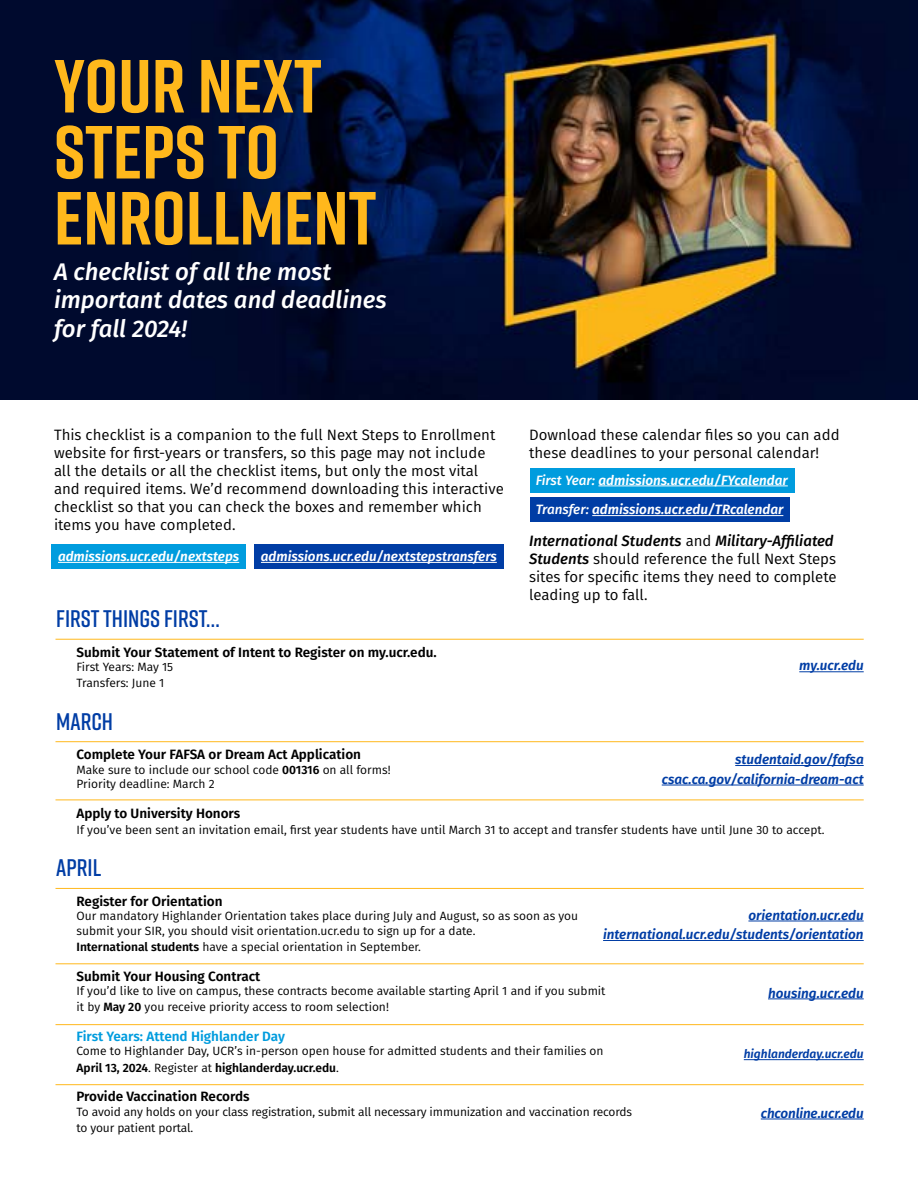
<style>
.page{position:relative;width:918px;height:1188px;background:#fff}
.page>*{position:absolute;margin:0;border:0;box-sizing:border-box;transform-origin:0 0}
.t1{font:700 75px/66px "Rift";color:#ffb81c}
.t2{font:italic 500 24px/28.5px "Fira Sans";color:#fff}
.t3{font:600 24px "Rift";color:#003da5}
.t4{font:15px/18px "Fira Sans";color:#000}
.t5{font:600 13.5px "Fira Sans";color:#000}
.t6{font:italic 600 13.5px/19.5px "Fira Sans";color:#003da5;text-align:right}
.t7{font:italic 600 13.5px/29.7px "Fira Sans";color:#fff}
.t8{font:600 13.5px "Fira Sans";color:#009cde}
.t9{font:12px/16.2px "Fira Sans";color:#000}
.t10{font:italic 600 12px "Fira Sans";color:#003da5}
.s1{font-weight:500}
.s2{font-weight:500;font-style:italic}
.s3{font-weight:600}
</style>
<div class="page">
<div style="left:52px;top:544px;width:194px;height:25px;background:#009cde"></div>
<div style="left:531px;top:468px;width:264px;height:25px;background:#009cde"></div>
<div style="left:531px;top:498px;width:259px;height:24px;background:#003da5"></div>
<div style="left:254px;top:544px;width:250px;height:25px;background:#003da5"></div>
<img style="left:0;top:0;width:918px;height:399px">
<hr style="left:58px;top:562px;width:181px;height:1px;background:#fff">
<hr style="left:261px;top:562px;width:236px;height:1px;background:#fff">
<hr style="left:56px;top:800px;width:808px;height:1px;background:#ffb81c">
<hr style="left:56px;top:888px;width:808px;height:1px;background:#ffb81c">
<hr style="left:56px;top:963px;width:808px;height:1px;background:#ffb81c">
<hr style="left:56px;top:1024px;width:808px;height:1px;background:#ffb81c">
<hr style="left:598px;top:486px;width:190px;height:1px;background:#fff">
<hr style="left:592px;top:515px;width:191px;height:1px;background:#fff">
<hr style="left:748px;top:921px;width:116px;height:1px;background:#003da5">
<hr style="left:603px;top:940px;width:261px;height:1px;background:#003da5">
<hr style="left:56px;top:1084px;width:808px;height:1px;background:#ffb81c">
<hr style="left:56px;top:741px;width:808px;height:1px;background:#ffb81c">
<hr style="left:56px;top:639px;width:808px;height:1px;background:#ffb81c">
<hr style="left:735px;top:765px;width:129px;height:1px;background:#003da5">
<hr style="left:662px;top:785px;width:202px;height:1px;background:#003da5">
<hr style="left:768px;top:999px;width:96px;height:1px;background:#003da5">
<hr style="left:799px;top:671px;width:65px;height:1px;background:#003da5">
<hr style="left:744px;top:1059px;width:120px;height:1px;background:#003da5">
<hr style="left:761px;top:1119px;width:103px;height:1px;background:#003da5">
<h1 class="t1" style="left:54px;top:52px;width:324px">YOUR NEXT<br>STEPS TO<br>ENROLLMENT</h1>
<h2 class="t2" style="left:54px;top:256px;width:334px">A checklist of all the most important dates and deadlines for fall 2024!</h2>
<p class="t4" style="left:54px;top:425px;width:451px">This checklist is a companion to the full Next Steps to Enrollment website for first-years or transfers, so this page may not include all the details or all the checklist items, but only the most vital and required items. We’d recommend downloading this interactive checklist so that you can check the boxes and remember which items you have completed.</p>
<p class="t7" style="left:58px;top:541px;width:183px">admissions.ucr.edu/nextsteps</p>
<p class="t7" style="left:261px;top:541px;width:237px">admissions.ucr.edu/nextstepstransfers</p>
<p class="t4" style="left:529px;top:425px;width:312px">Download these calendar files so you can add these deadlines to your personal calendar!</p>
<p class="t7" style="left:536px;top:464px;width:254px"><span class="s1">First Year:</span> admissions.ucr.edu/FYcalendar<br><span class="s1">Transfer:</span> admissions.ucr.edu/TRcalendar</p>
<p class="t4" style="left:529px;top:531px;width:309px"><span class="s2">International Students</span> and <span class="s2">Military-Affiliated Students</span> should reference the full Next Steps sites for specific items they need to complete leading up to fall.</p>
<h2 class="t3" style="left:56px;top:602px;width:165px">FIRST THINGS FIRST…</h2>
<p class="t5" style="left:76px;top:641px;width:362px">Submit Your Statement of Intent to Register on my.ucr.edu.</p>
<p class="t9" style="left:76px;top:659px;width:98px">First Years: May 15<br>Transfers: June 1</p>
<h2 class="t3" style="left:56px;top:704px;width:58px">MARCH</h2>
<p class="t5" style="left:76px;top:744px;width:286px">Complete Your FAFSA or Dream Act Application</p>
<p class="t9" style="left:76px;top:762px;width:316px;line-height:14.4px">Make sure to include our school code <span class="s3">001316</span> on all forms!<br>Priority deadline: March 2</p>
<p class="t5" style="left:76px;top:802px;width:165px">Apply to University Honors</p>
<p class="t9" style="left:76px;top:822px;width:750px">If you’ve been sent an invitation email, first year students have until March 31 to accept and transfer students have until June 30 to accept.</p>
<h2 class="t3" style="left:56px;top:851px;width:46px">APRIL</h2>
<p class="t5" style="left:76px;top:890px;width:148px">Register for Orientation</p>
<p class="t9" style="left:76px;top:909px;width:503px;line-height:14.4px">Our mandatory Highlander Orientation takes place during July and August, so as soon as you submit your SIR, you should visit orientation.ucr.edu to sign up for a date.</p>
<p class="t9" style="left:76px;top:939px;width:346px"><span class="s3">International students</span> have a special orientation in September.</p>
<p class="t5" style="left:76px;top:965px;width:185px">Submit Your Housing Contract</p>
<p class="t9" style="left:76px;top:983px;width:531px">If you’d like to live on campus, these contracts become available starting April 1 and if you submit it by <span class="s3">May 20</span> you receive priority access to room selection!</p>
<p class="t8" style="left:76px;top:1025px;width:210px">First Years: Attend Highlander Day</p>
<p class="t9" style="left:76px;top:1043px;width:529px">Come to Highlander Day, UCR’s in-person open house for admitted students and their families on<br><span class="s3">April 13, 2024</span>. Register at <span class="s3">highlanderday.ucr.edu</span>.</p>
<p class="t5" style="left:76px;top:1086px;width:175px">Provide Vaccination Records</p>
<p class="t9" style="left:76px;top:1103px;width:557px">To avoid any holds on your class registration, submit all necessary immunization and vaccination records to your patient portal.</p>
<p class="t6" style="left:799px;top:655px;width:66px">my.ucr.edu</p>
<p class="t6" style="left:662px;top:749px;width:203px">studentaid.gov/fafsa csac.ca.gov/california-dream-act</p>
<p class="t6" style="left:603px;top:904px;width:262px">orientation.ucr.edu international.ucr.edu/students/orientation</p>
<p class="t6" style="left:768px;top:982px;width:97px">housing.ucr.edu</p>
<p class="t10" style="left:744px;top:1044px;width:121px">highlanderday.ucr.edu</p>
<p class="t6" style="left:761px;top:1102px;width:104px">chconline.ucr.edu</p>
</div>
